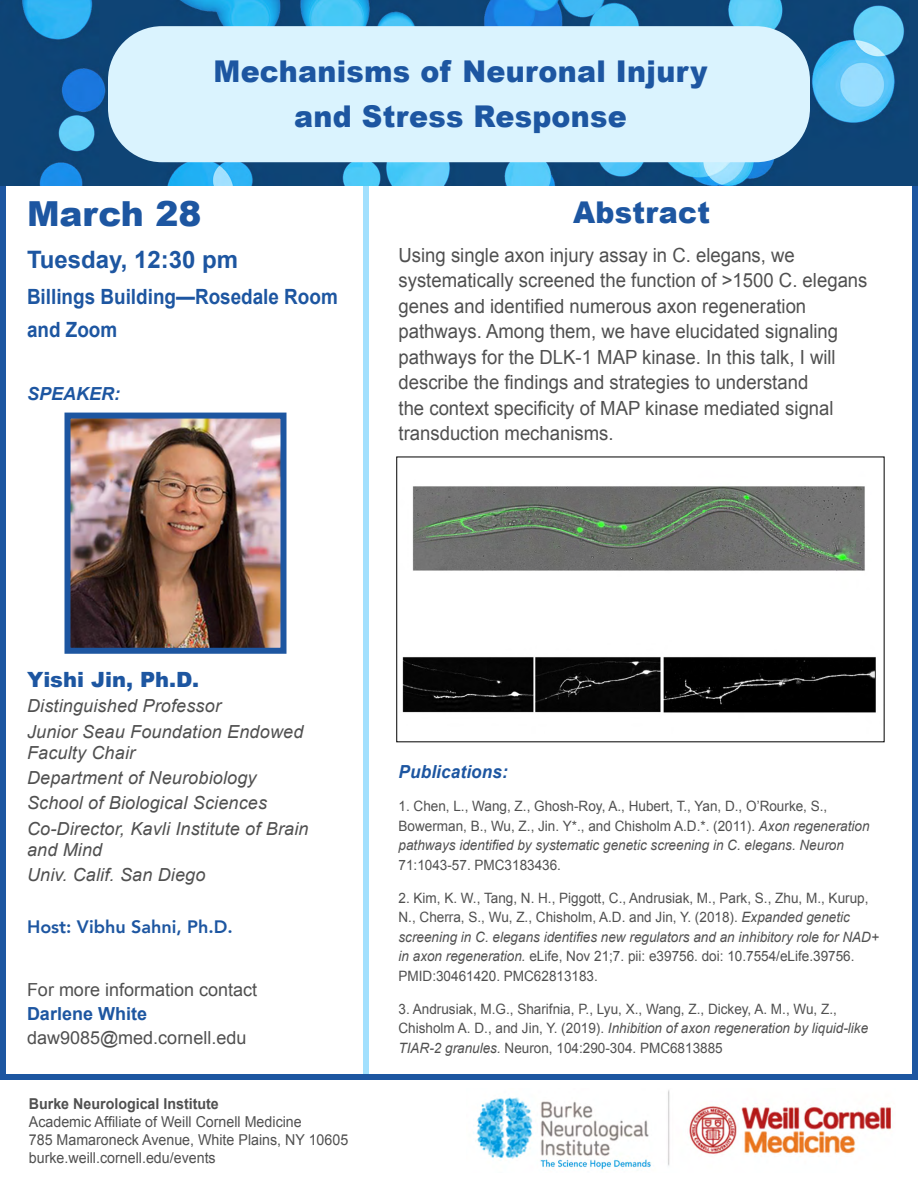
<style>
.page{position:relative;width:918px;height:1188px;background:#fff}
.page>*{position:absolute;margin:0;border:0;box-sizing:border-box;transform-origin:0 0}
.t1{font:900 34.5px "Arial";color:#1d56a1}
.t2{font:900 30px/45px "Arial";letter-spacing:.01em;color:#1d56a1;text-align:center;scale:.95 1}
.t3{font:900 30px "Arial";letter-spacing:.01em;color:#1d56a1;scale:.9 1}
.t4{font:700 24px "Arial";color:#1d56a1}
.t5{font:700 21px/33px "Arial";color:#1d56a1;scale:.9 1}
.t6{font:900 21px "Arial";color:#1d56a1}
.t7{font:19.5px/25.5px "Arial";color:#505050;scale:.95 1}
.t8{font:italic 18px/25.3px "Arial";letter-spacing:.01em;color:#505050}
.t9{font:18px "Arial";color:#505050}
.t10{font:800 18px "Avenir";color:#1d56a1}
.t11{font:italic 700 18px "Arial";letter-spacing:.01em;color:#1d56a1;scale:.95 1}
.t12{font:700 18px "Arial";color:#1d56a1}
.t13{font:italic 700 18px "Arial";letter-spacing:.01em;color:#1d56a1}
.t14{font:15px/18px "Arial";color:#505050;scale:.95 1}
.t15{font:700 15px "Arial";color:#505050;scale:.95 1}
.t16{font:14.25px/19.5px "Arial";color:#505050;scale:.95 1}
.s1{font-style:italic}
</style>
<div class="page">
<img style="left:473px;top:1090px;width:419px;height:80px">
<div style="left:363px;top:170px;width:6px;height:908px;background:#a2e0fe"></div>
<img style="left:71px;top:420px;width:208px;height:227px">
<div style="left:64px;top:413px;width:222px;height:241px;border:6px solid #1d56a1"></div>
<div style="left:0;top:161px;width:918px;height:919px;border:6px solid #1d56a1"></div>
<img style="left:0;top:0;width:918px;height:186px">
<div style="left:108px;top:26px;width:702px;height:136px;background:#daf3fe;border-radius:54px"></div>
<img style="left:402px;top:486px;width:474px;height:227px">
<h2 class="t2" style="left:214px;top:48px;width:522px">Mechanisms of Neuronal Injury and Stress Response</h2>
<h2 class="t3" style="left:164px;top:105px;width:661px">Advance Study from Phase I to Phase II</h2>
<h1 class="t1" style="left:27px;top:188px;width:176px">March 28</h1>
<h3 class="t4" style="left:27px;top:244px;width:213px">Tuesday, 12:30 pm</h3>
<h3 class="t5" style="left:27px;top:281px;width:347px">Billings Building—Rosedale Room and Zoom</h3>
<p class="t13" style="left:27px;top:382px;width:95px">SPEAKER:</p>
<h2 class="t2" style="left:573px;top:188px;width:146px">Abstract</h2>
<p class="t7" style="left:399px;top:242px;width:495px">Using single axon injury assay in C. elegans, we systematically screened the function of &gt;1500 C. elegans genes and identified numerous axon regeneration pathways. Among them, we have elucidated signaling pathways for the DLK-1 MAP kinase. In this talk, I will describe the findings and strategies to understand<br>the context specificity of MAP kinase mediated signal transduction mechanisms.</p>
<h3 class="t6" style="left:27px;top:664px;width:174px">Yishi Jin, Ph.D.</h3>
<p class="t8" style="left:27px;top:694px;width:278px">Distinguished Professor<br>Junior Seau Foundation Endowed</p>
<p class="t8" style="left:27px;top:740px;width:283px">Faculty Chair<br>Department of Neurobiology<br>School of Biological Sciences<br>Co-Director, Kavli Institute of Brain</p>
<p class="t8" style="left:27px;top:837px;width:180px">and Mind<br>Univ. Calif. San Diego</p>
<p class="t10" style="left:27px;top:913px;width:207px">Host: Vibhu Sahni, Ph.D.</p>
<p class="t9" style="left:27px;top:978px;width:232px">For more information contact</p>
<p class="t12" style="left:27px;top:1002px;width:122px">Darlene White</p>
<p class="t9" style="left:27px;top:1026px;width:221px">daw9085@med.cornell.edu</p>
<p class="t15" style="left:29px;top:1093px;width:202px">Burke Neurological Institute</p>
<p class="t14" style="left:29px;top:1113px;width:338px">Academic Affiliate of Weill Cornell Medicine<br>785 Mamaroneck Avenue, White Plains, NY 10605 burke.weill.cornell.edu/events</p>
<p class="t11" style="left:399px;top:760px;width:117px">Publications:</p>
<p class="t16" style="left:399px;top:797px;width:497px">1. Chen, L., Wang, Z., Ghosh-Roy, A., Hubert, T., Yan, D., O’Rourke, S.,<br>Bowerman, B., Wu, Z., Jin. Y*., and Chisholm A.D.*. (2011). <span class="s1">Axon regeneration pathways identified by systematic genetic screening in C. elegans. Neuron</span></p>
<p class="t16" style="left:399px;top:855px;width:173px">71:1043-57. PMC3183436.</p>
<p class="t16" style="left:399px;top:888px;width:507px">2. Kim, K. W., Tang, N. H., Piggott, C., Andrusiak, M., Park, S., Zhu, M., Kurup, N., Cherra, S., Wu, Z., Chisholm, A.D. and Jin, Y. (2018). <span class="s1">Expanded genetic screening in C. elegans identifies new regulators and an inhibitory role for NAD+ in axon regeneration.</span> eLife, Nov 21;7. pii: e39756. doi: 10.7554/eLife.39756.<br>PMID:30461420. PMC62813183.</p>
<p class="t16" style="left:399px;top:999px;width:496px">3. Andrusiak, M.G., Sharifnia, P., Lyu, X., Wang, Z., Dickey, A. M., Wu, Z.,<br>Chisholm A. D., and Jin, Y. (2019). <span class="s1">Inhibition of axon regeneration by liquid-like<br>TIAR-2 granules.</span> Neuron, 104:290-304. PMC6813885</p>
</div>
